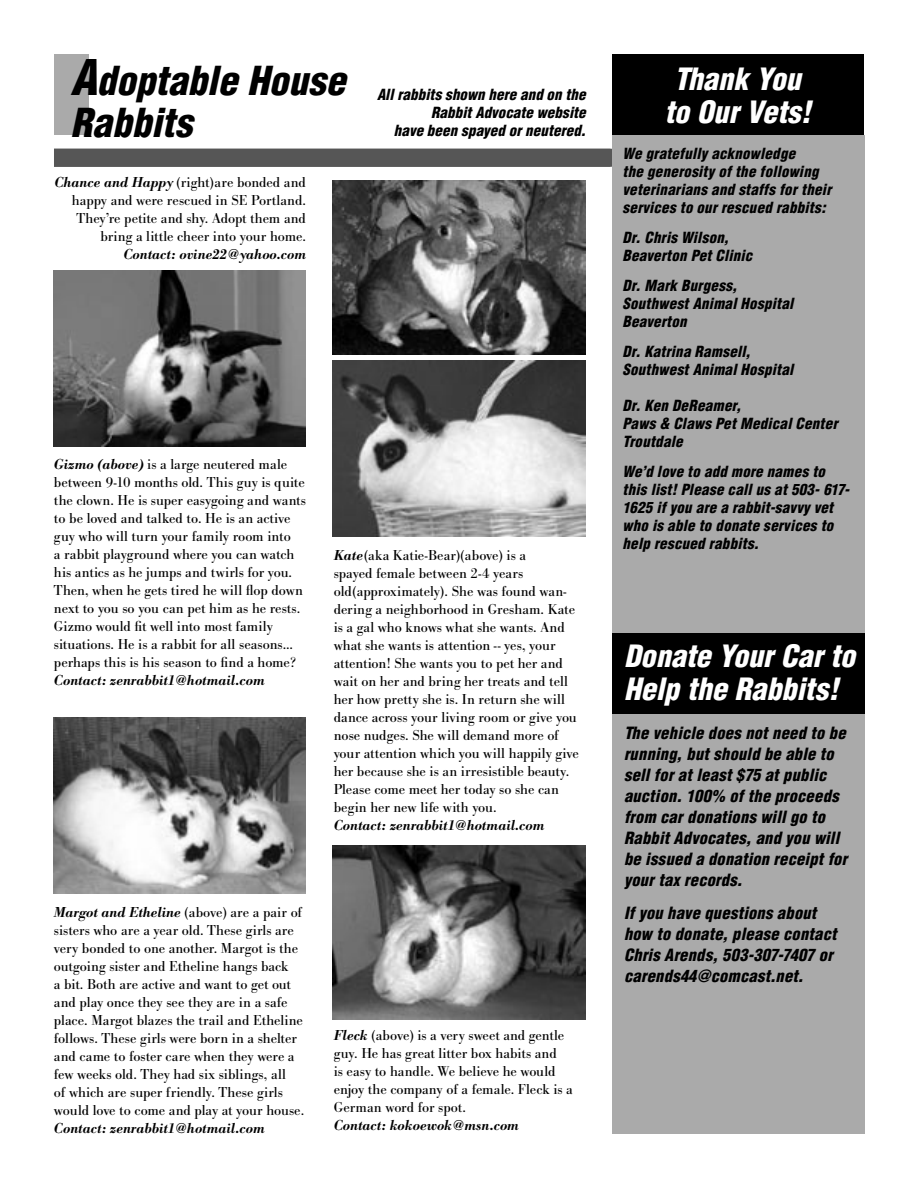
<style>
.page{position:relative;width:918px;height:1188px;background:#fff}
.page>*{position:absolute;margin:0;border:0;box-sizing:border-box;transform-origin:0 0}
.Headline_26_28{font:italic 900 condensed 39px/42px "Helvetica";color:#000}
.Headline_20_22{font:italic 900 condensed 30px/33px "Helvetica";color:#fff;text-align:center}
.Events_Back_pg_Body_14_16{font:italic 900 condensed 16.5px/21px "Helvetica";letter-spacing:.015em;color:#000}
.Body_10_12_no_indent{font:15px/18px "Bodoni Antiqua T";color:#000}
.Events_Back_pg_Body_10_12{font:italic 900 condensed 15px/18px "Helvetica";letter-spacing:.015em;color:#000}
.Body_10_12_no_indent-2{font:italic 600 15px "Bodoni Antiqua T";color:#000}
.Events_Back_pg_Body_14_16-2{font:italic 900 condensed 15px/18px "Helvetica";letter-spacing:.015em;color:#000}
.Kudos_Head{font:italic 900 condensed 15px/18px "Helvetica";letter-spacing:.01em;color:#000;text-align:right}
.s1{font-size:48px}
.s2{font-weight:600;font-style:italic}
</style>
<div class="page">
<div style="left:612px;top:54px;width:252px;height:82px;background:#000"></div>
<div style="left:612px;top:135px;width:252px;height:999px;background:#aaa"></div>
<div style="left:54px;top:54px;width:34px;height:81px;background:#aaa"></div>
<div style="left:54px;top:149px;width:556px;height:18px;background:#565656"></div>
<img style="left:54px;top:270px;width:252px;height:177px">
<img style="left:333px;top:180px;width:252px;height:174px">
<img style="left:333px;top:846px;width:252px;height:174px">
<img style="left:54px;top:717px;width:252px;height:177px">
<img style="left:333px;top:360px;width:252px;height:177px">
<div style="left:612px;top:633px;width:252px;height:81px;background:#000"></div>
<p class="Headline_26_28" style="left:70px;top:59px;width:276px"><span class="s1">A</span>doptable House<br>Rabbits</p>
<p class="Body_10_12_no_indent" style="left:54px;top:174px;width:253px;text-align:right"><span class="s2">Chance and Happy</span> (right)are bonded and happy and were rescued in SE Portland.<br>They’re petite and shy. Adopt them and bring a little cheer into your home.</p>
<p class="Body_10_12_no_indent-2" style="left:123px;top:246px;width:184px">Contact: ovine22@yahoo.com</p>
<p class="Kudos_Head" style="left:377px;top:85px;width:210px">All rabbits shown here and on the<br>Rabbit Advocate website<br>have been spayed or neutered.</p>
<p class="Body_10_12_no_indent" style="left:54px;top:455px;width:254px"><span class="s2">Gizmo (above)</span> is a large neutered male between 9-10 months old. This guy is quite the clown. He is super easygoing and wants to be loved and talked to. He is an active guy who will turn your family room into<br>a rabbit playground where you can watch his antics as he jumps and twirls for you.<br>Then, when he gets tired he will flop down next to you so you can pet him as he rests.<br>Gizmo would fit well into most family situations. He is a rabbit for all seasons... perhaps this is his season to find a home?</p>
<p class="Body_10_12_no_indent-2" style="left:54px;top:671px;width:212px">Contact: zenrabbit1@hotmail.com</p>
<p class="Body_10_12_no_indent" style="left:334px;top:546px;width:247px"><span class="s2">Kate</span>(aka Katie-Bear)(above) is a<br>spayed female between 2-4 years old(approximately). She was found wan&shy;dering a neighborhood in Gresham. Kate is a gal who knows what she wants. And what she wants is attention -- yes, your attention! She wants you to pet her and wait on her and bring her treats and tell her how pretty she is. In return she will dance across your living room or give you nose nudges. She will demand more of your attention which you will happily give her because she is an irresistible beauty.<br>Please come meet her today so she can begin her new life with you.</p>
<p class="Body_10_12_no_indent-2" style="left:334px;top:816px;width:212px">Contact: zenrabbit1@hotmail.com</p>
<p class="Body_10_12_no_indent" style="left:54px;top:903px;width:252px"><span class="s2">Margot and Etheline</span> (above) are a pair of sisters who are a year old. These girls are very bonded to one another. Margot is the outgoing sister and Etheline hangs back<br>a bit. Both are active and want to get out and play once they see they are in a safe place. Margot blazes the trail and Etheline follows. These girls were born in a shelter and came to foster care when they were a few weeks old. They had six siblings, all<br>of which are super friendly. These girls would love to come and play at your house.</p>
<p class="Body_10_12_no_indent-2" style="left:54px;top:1119px;width:212px">Contact: zenrabbit1@hotmail.com</p>
<p class="Body_10_12_no_indent" style="left:334px;top:1026px;width:241px"><span class="s2">Fleck</span> (above) is a very sweet and gentle guy. He has great litter box habits and<br>is easy to handle. We believe he would enjoy the company of a female. Fleck is a German word for spot.</p>
<p class="Body_10_12_no_indent-2" style="left:334px;top:1116px;width:187px">Contact: kokoewok@msn.com</p>
<p class="Headline_20_22" style="left:664px;top:62px;width:148px">Thank You to Our Vets!</p>
<p class="Events_Back_pg_Body_14_16-2" style="left:623px;top:144px;width:210px">We gratefully acknowledge<br>the generosity of the following veterinarians and staffs for their services to our rescued rabbits:</p>
<p class="Events_Back_pg_Body_10_12" style="left:623px;top:228px;width:131px">Dr. Chris Wilson,<br>Beaverton Pet Clinic</p>
<p class="Events_Back_pg_Body_10_12" style="left:623px;top:276px;width:172px">Dr. Mark Burgess,<br>Southwest Animal Hospital<br>Beaverton</p>
<p class="Events_Back_pg_Body_10_12" style="left:623px;top:342px;width:172px">Dr. Katrina Ramsell,<br>Southwest Animal Hospital</p>
<p class="Events_Back_pg_Body_10_12" style="left:623px;top:396px;width:217px">Dr. Ken DeReamer,<br>Paws &amp; Claws Pet Medical Center<br>Troutdale</p>
<p class="Events_Back_pg_Body_10_12" style="left:623px;top:462px;width:228px">We’d love to add more names to this list! Please call us at 503- 617-<br>1625 if you are a rabbit-savvy vet who is able to donate services to help rescued rabbits.</p>
<p class="Headline_20_22" style="left:624px;top:639px;width:233px;text-align:left">Donate Your Car to<br>Help the Rabbits!</p>
<p class="Events_Back_pg_Body_14_16" style="left:624px;top:722px;width:225px">The vehicle does not need to be running, but should be able to sell for at least $75 at public auction. 100% of the proceeds from car donations will go to<br>Rabbit Advocates, and you will be issued a donation receipt for your tax records.</p>
<p class="Events_Back_pg_Body_14_16" style="left:624px;top:902px;width:214px">If you have questions about how to donate, please contact<br>Chris Arends, 503-307-7407 or carends44@comcast.net.</p>
</div>
